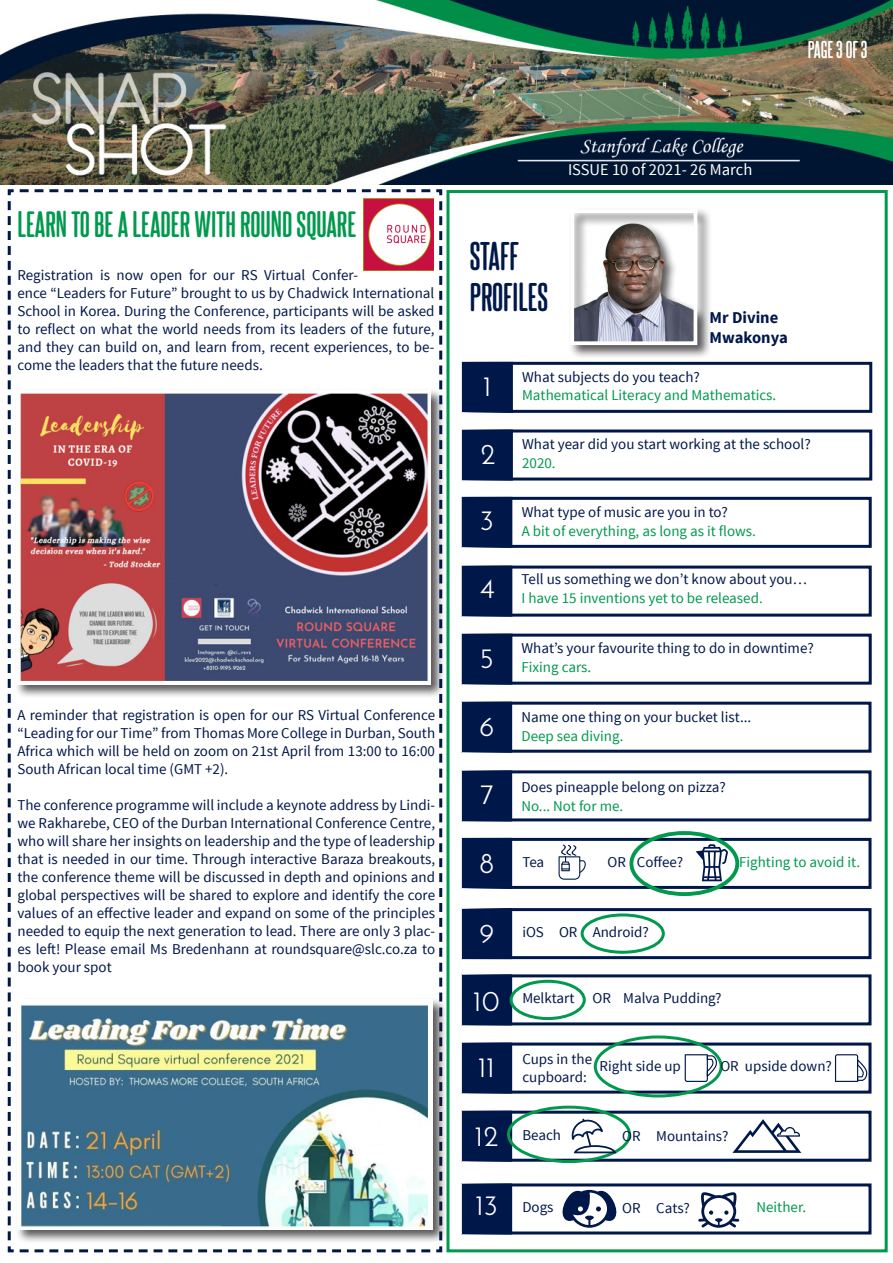
<style>
.page{position:relative;width:893px;height:1263px;background:#fff}
.page>*{position:absolute;margin:0;border:0;box-sizing:border-box;transform-origin:0 0}
.t1{font:700 34.5px/41.4px "Steelfish Rounded Rg";color:#00174a}
.t2{font:700 31.5px "Steelfish Rounded Rg";color:#00994e}
.t3{font:28.5px "Josefin Sans";color:#fff}
.t4{font:700 21px "Steelfish Rounded Rg";letter-spacing:-.005em;color:#fff}
.t5{font:16.5px "Source Sans Pro";color:#fff}
.t6{font:700 16.5px/19.8px "Source Sans Pro";color:#00174a}
.t7{font:15px/18px "Source Sans Pro";color:#00174a}
.t8{font:15px "Source Sans Pro";color:#00994e}
</style>
<div class="page">
<img style="left:0;top:0;width:893px;height:185px">
<svg style="left:7px;top:189px;width:436px;height:1064px"></svg>
<img style="left:363px;top:198px;width:71px;height:72px">
<div style="left:15px;top:998px;width:432px;height:245px;background:#231f20;opacity:.75"></div>
<img style="left:17px;top:1000px;width:415px;height:229px">
<div style="left:446px;top:190px;width:442px;height:1062px;border:3px solid #00994e"></div>
<div style="left:568px;top:207px;width:144px;height:152px;background:#231f20;opacity:.75"></div>
<img style="left:575px;top:214px;width:117px;height:126px">
<div style="left:570px;top:209px;width:127px;height:136px;border:4px solid #fff"></div>
<div style="left:462px;top:362px;width:410px;height:51px;border:3px solid #00174a"></div>
<div style="left:462px;top:362px;width:51px;height:51px;background:#00174a"></div>
<div style="left:462px;top:429px;width:410px;height:51px;border:3px solid #00174a"></div>
<div style="left:462px;top:429px;width:51px;height:51px;background:#00174a"></div>
<div style="left:461px;top:497px;width:411px;height:51px;border:3px solid #00174a"></div>
<div style="left:461px;top:497px;width:51px;height:51px;background:#00174a"></div>
<div style="left:461px;top:566px;width:411px;height:51px;border:3px solid #00174a"></div>
<div style="left:461px;top:566px;width:51px;height:51px;background:#00174a"></div>
<div style="left:461px;top:634px;width:411px;height:51px;border:3px solid #00174a"></div>
<div style="left:461px;top:634px;width:51px;height:51px;background:#00174a"></div>
<div style="left:461px;top:702px;width:410px;height:51px;border:3px solid #00174a"></div>
<div style="left:461px;top:702px;width:51px;height:51px;background:#00174a"></div>
<div style="left:461px;top:770px;width:410px;height:51px;border:3px solid #00174a"></div>
<div style="left:461px;top:770px;width:51px;height:51px;background:#00174a"></div>
<div style="left:461px;top:838px;width:410px;height:51px;border:3px solid #00174a"></div>
<div style="left:461px;top:838px;width:51px;height:51px;background:#00174a"></div>
<svg style="left:558px;top:844px;width:28px;height:36px"></svg>
<svg style="left:696px;top:844px;width:32px;height:37px"></svg>
<div style="left:629px;top:831px;width:110px;height:65px;border:4px solid #00994e;border-radius:50%"></div>
<div style="left:461px;top:908px;width:410px;height:51px;border:3px solid #00174a"></div>
<div style="left:461px;top:908px;width:51px;height:51px;background:#00174a"></div>
<div style="left:581px;top:913px;width:84px;height:41px;border:3px solid #00994e;border-radius:50%"></div>
<div style="left:461px;top:974px;width:410px;height:51px;border:3px solid #00174a"></div>
<div style="left:461px;top:974px;width:51px;height:51px;background:#00174a"></div>
<div style="left:510px;top:980px;width:76px;height:40px;border:3px solid #00994e;border-radius:50%"></div>
<div style="left:461px;top:1042px;width:410px;height:51px;border:3px solid #00174a"></div>
<div style="left:461px;top:1042px;width:51px;height:51px;background:#00174a"></div>
<div style="left:594px;top:1035px;width:129px;height:62px;border:3px solid #00994e;border-radius:50%"></div>
<svg style="left:685px;top:1054px;width:32px;height:28px"></svg>
<svg style="left:835px;top:1054px;width:33px;height:28px"></svg>
<div style="left:461px;top:1111px;width:410px;height:51px;border:3px solid #00174a"></div>
<div style="left:461px;top:1111px;width:51px;height:51px;background:#00174a"></div>
<div style="left:507px;top:1106px;width:124px;height:57px;border:3px solid #00994e;border-radius:50%"></div>
<svg style="left:571px;top:1118px;width:45px;height:35px"></svg>
<svg style="left:732px;top:1119px;width:69px;height:34px"></svg>
<div style="left:461px;top:1183px;width:410px;height:51px;border:3px solid #00174a"></div>
<div style="left:461px;top:1183px;width:51px;height:51px;background:#00174a"></div>
<svg style="left:562px;top:1190px;width:55px;height:38px"></svg>
<svg style="left:698px;top:1192px;width:41px;height:36px"></svg>
<p class="t4" style="left:808px;top:35px;width:61px">PAGE 3 OF 3</p>
<p class="t2" style="left:17px;top:201px;width:340px">LEARN TO BE A LEADER WITH ROUND SQUARE</p>
<p class="t7" style="left:17px;top:266px;width:419px">Registration is now open for our RS Virtual Confer-<br>ence “Leaders for Future” brought to us by Chadwick International School in Korea. During the Conference, participants will be asked to reflect on what the world needs from its leaders of the future, and they can build on, and learn from, recent experiences, to be&shy;come the leaders that the future needs.</p>
<p class="t7" style="left:17px;top:706px;width:419px;text-align:justify">A reminder that registration is open for our RS Virtual Conference “Leading for our Time” from Thomas More College in Durban, South Africa which will be held on zoom on 21st April from 13:00 to 16:00<br>South African local time (GMT +2).</p>
<p class="t7" style="left:17px;top:796px;width:419px;text-align:justify">The conference programme will include a keynote address by Lindi&shy;we Rakharebe, CEO of the Durban International Conference Centre, who will share her insights on leadership and the type of leadership that is needed in our time. Through interactive Baraza breakouts, the conference theme will be discussed in depth and opinions and global perspectives will be shared to explore and identify the core values of an effective leader and expand on some of the principles needed to equip the next generation to lead. There are only 3 plac&shy;es left! Please email Ms Bredenhann at roundsquare@slc.co.za to book your spot</p>
<p class="t5" style="left:568px;top:159px;width:186px">ISSUE 10 of 2021- 26 March</p>
<p class="t1" style="left:470px;top:232px;width:80px">STAFF<br>PROFILES</p>
<p class="t6" style="left:710px;top:309px;width:80px">Mr Divine<br>Mwakonya</p>
<p class="t3" style="left:483px;top:368px;width:10px">1</p>
<p class="t3" style="left:480px;top:437px;width:17px">2</p>
<p class="t3" style="left:480px;top:503px;width:15px">3</p>
<p class="t3" style="left:480px;top:571px;width:17px">4</p>
<p class="t3" style="left:480px;top:641px;width:15px">5</p>
<p class="t3" style="left:479px;top:709px;width:17px">6</p>
<p class="t3" style="left:480px;top:777px;width:15px">7</p>
<p class="t7" style="left:522px;top:368px;width:179px">What subjects do you teach?</p>
<p class="t8" style="left:522px;top:386px;width:256px">Mathematical Literacy and Mathematics.</p>
<p class="t7" style="left:522px;top:435px;width:290px">What year did you start working at the school?</p>
<p class="t8" style="left:522px;top:454px;width:35px">2020.</p>
<p class="t7" style="left:522px;top:503px;width:208px">What type of music are you in to?</p>
<p class="t8" style="left:522px;top:522px;width:236px">A bit of everything, as long as it flows.</p>
<p class="t7" style="left:522px;top:570px;width:287px">Tell us something we don’t know about you…</p>
<p class="t8" style="left:522px;top:589px;width:243px">I have 15 inventions yet to be released.</p>
<p class="t7" style="left:522px;top:639px;width:294px">What’s your favourite thing to do in downtime?</p>
<p class="t8" style="left:522px;top:658px;width:71px">Fixing cars.</p>
<p class="t7" style="left:522px;top:708px;width:231px">Name one thing on your bucket list...</p>
<p class="t8" style="left:522px;top:727px;width:103px">Deep sea diving.</p>
<p class="t7" style="left:521px;top:778px;width:206px">Does pineapple belong on pizza?</p>
<p class="t8" style="left:521px;top:797px;width:103px">No... Not for me.</p>
<p class="t3" style="left:479px;top:846px;width:17px">8</p>
<p class="t7" style="left:522px;top:853px;width:23px">Tea</p>
<p class="t7" style="left:608px;top:853px;width:20px">OR</p>
<p class="t7" style="left:637px;top:853px;width:48px">Coffee?</p>
<p class="t8" style="left:739px;top:852px;width:122px">Fighting to avoid it.</p>
<p class="t3" style="left:479px;top:916px;width:17px">9</p>
<p class="t7" style="left:522px;top:923px;width:128px">iOS OR Android?</p>
<p class="t3" style="left:473px;top:983px;width:29px">10</p>
<p class="t7" style="left:522px;top:990px;width:201px">Melktart OR Malva Pudding?</p>
<p class="t3" style="left:478px;top:1050px;width:18px">11</p>
<p class="t7" style="left:522px;top:1050px;width:71px">Cups in the cupboard:</p>
<p class="t7" style="left:600px;top:1057px;width:83px">Right side up</p>
<p class="t7" style="left:720px;top:1057px;width:113px">OR upside down?</p>
<p class="t3" style="left:475px;top:1118px;width:25px">12</p>
<p class="t7" style="left:522px;top:1126px;width:40px">Beach</p>
<p class="t7" style="left:622px;top:1127px;width:20px">OR</p>
<p class="t7" style="left:656px;top:1127px;width:74px">Mountains?</p>
<p class="t3" style="left:476px;top:1188px;width:24px">13</p>
<p class="t7" style="left:522px;top:1199px;width:33px">Dogs</p>
<p class="t7" style="left:622px;top:1199px;width:20px">OR</p>
<p class="t7" style="left:656px;top:1199px;width:35px">Cats?</p>
<p class="t8" style="left:756px;top:1198px;width:51px">Neither.</p>
</div>
